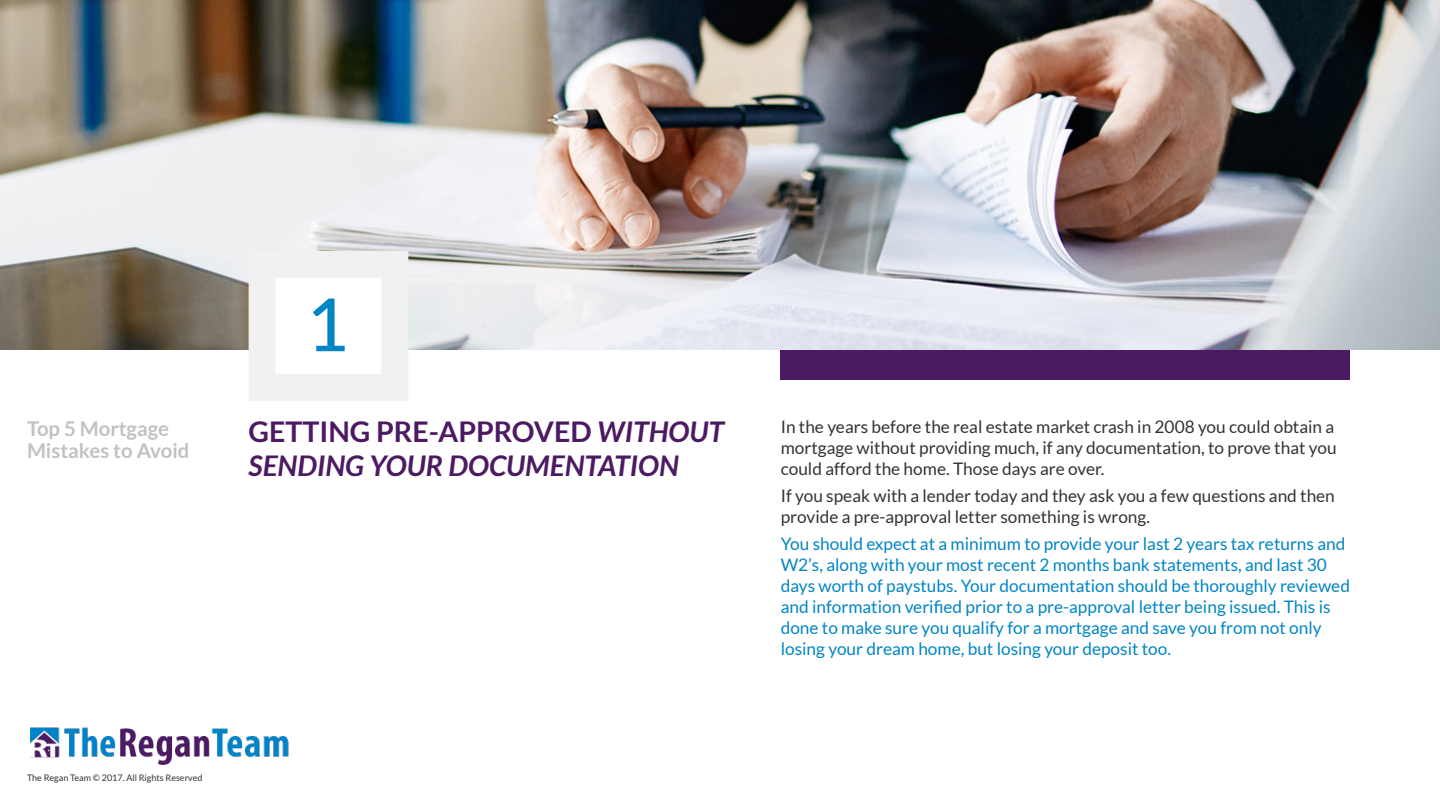
<style>
.page{position:relative;width:1440px;height:810px;background:#fff}
.page>*{position:absolute;margin:0;border:0;box-sizing:border-box;transform-origin:0 0}
.Subhead{font:500 73.2px "Lato";color:#0085c5}
.Subhead-2{font:italic 700 28.5px/33.8px "Lato";color:#4c1a63}
.Headline{font:700 20.4px/22.6px "Lato";color:#c2c2c2}
.Body{font:17.25px/21px "Lato";color:#0085c5}
.Body-2{font:17.25px/21px "Lato";color:#333}
.Body-3{font:9px "Lato";color:#333}
.s1{font-style:normal}
</style>
<div class="page">
<div style="left:781px;top:202px;width:569px;height:178px;background:#4c1a63"></div>
<img style="left:0;top:0;width:1440px;height:350px">
<img style="left:30px;top:727px;width:259px;height:38px">
<div style="left:249px;top:251px;width:159px;height:150px;background:#fff;border:27px solid #f1f1f1"></div>
<p class="Subhead" style="left:307px;top:272px;width:44px">1</p>
<p class="Headline" style="left:27px;top:417px;width:164px">Top 5 Mortgage<br>Mistakes to Avoid</p>
<p class="Subhead-2" style="left:249px;top:416px;width:477px"><span class="s1">GETTING PRE-APPROVED</span> WITHOUT<br>SENDING YOUR DOCUMENTATION</p>
<p class="Body-3" style="left:27px;top:773px;width:177px">The Regan Team © 2017. All Rights Reserved</p>
<p class="Body-2" style="left:781px;top:416px;width:557px">In the years before the real estate market crash in 2008 you could obtain a mortgage without providing much, if any documentation, to prove that you could afford the home. Those days are over.</p>
<p class="Body-2" style="left:781px;top:485px;width:556px">If you speak with a lender today and they ask you a few questions and then provide a pre-approval letter something is wrong.</p>
<p class="Body" style="left:781px;top:533px;width:571px">You should expect at a minimum to provide your last 2 years tax returns and W2’s, along with your most recent 2 months bank statements, and last 30 days worth of paystubs. Your documentation should be thoroughly reviewed and information verified prior to a pre-approval letter being issued. This is done to make sure you qualify for a mortgage and save you from not only losing your dream home, but losing your deposit too.</p>
</div>
